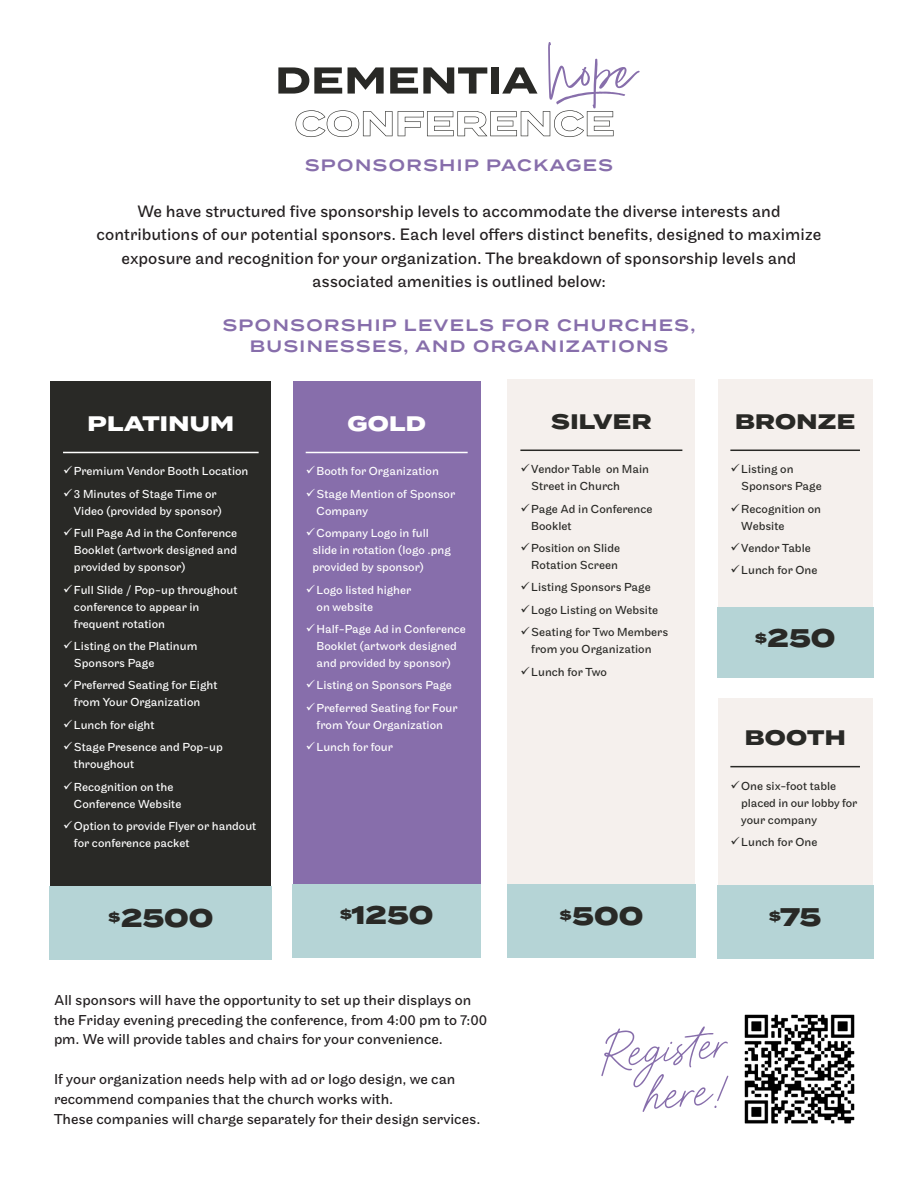
<style>
.page{position:relative;width:918px;height:1188px;background:#fff}
.page>*{position:absolute;margin:0;border:0;box-sizing:border-box;transform-origin:0 0}
.Pricing{font:800 25.5px "Termina";color:#292926}
.Subheader{font:800 21px "Termina";letter-spacing:.015em;color:#292926}
.Subheader-2{font:800 21px "Termina";letter-spacing:.015em;color:#fff}
.Body_Copy{font:17.25px/23.2px "Maple";color:#231f20;text-align:center}
.t1{font:600 16.5px/21px "Termina";letter-spacing:.09em;color:#876eab;text-align:center}
.Body_Copy-2{font:15px/19.8px "Maple";color:#231f20}
.t2{font:12.15px/17px "Maple";color:#fff}
.t3{font:12.15px/17px "Maple";color:#292926}
</style>
<div class="page">
<svg style="left:278px;top:42px;width:362px;height:95px"></svg>
<img style="left:744px;top:1014px;width:111px;height:110px">
<div style="left:50px;top:381px;width:221px;height:573px;background:#292926"></div>
<hr style="left:63px;top:452px;width:196px;height:1px;background:#fff">
<div style="left:50px;top:887px;width:222px;height:73px;background:#b5d4d6"></div>
<div style="left:293px;top:381px;width:187px;height:573px;background:#876eab"></div>
<hr style="left:306px;top:452px;width:162px;height:1px;background:#fff">
<div style="left:292px;top:884px;width:189px;height:73px;background:#b5d4d6"></div>
<div style="left:508px;top:379px;width:187px;height:575px;background:#f5f0ed"></div>
<hr style="left:520px;top:450px;width:162px;height:1px;background:#292926">
<div style="left:507px;top:885px;width:189px;height:73px;background:#b5d4d6"></div>
<div style="left:718px;top:379px;width:155px;height:579px;background:#f5f0ed"></div>
<hr style="left:730px;top:450px;width:130px;height:1px;background:#292926">
<div style="left:717px;top:608px;width:156px;height:73px;background:#b5d4d6"></div>
<hr style="left:730px;top:766px;width:130px;height:1px;background:#292926">
<div style="left:717px;top:886px;width:156px;height:73px;background:#b5d4d6"></div>
<div style="left:711px;top:678px;width:177px;height:20px;background:#fff"></div>
<svg style="left:601px;top:1026px;width:127px;height:86px"></svg>
<h2 class="t1" style="left:305px;top:154px;width:309px">SPONSORSHIP PACKAGES</h2>
<p class="Body_Copy" style="left:97px;top:200px;width:726px">We have structured five sponsorship levels to accommodate the diverse interests and contributions of our potential sponsors. Each level offers distinct benefits, designed to maximize exposure and recognition for your organization. The breakdown of sponsorship levels and associated amenities is outlined below:</p>
<h2 class="t1" style="left:223px;top:315px;width:474px">SPONSORSHIP LEVELS FOR CHURCHES,<br>BUSINESSES, AND ORGANIZATIONS</h2>
<p class="Subheader-2" style="left:88px;top:408px;width:148px">PLATINUM</p>
<p class="t2" style="left:74px;top:463px;width:176px">Premium Vendor Booth Location</p>
<p class="t2" style="left:74px;top:486px;width:150px">3 Minutes of Stage Time or<br>Video (provided by sponsor)</p>
<p class="t2" style="left:74px;top:525px;width:165px;text-align:justify">Full Page Ad in the Conference Booklet (artwork designed and provided by sponsor)</p>
<p class="t2" style="left:74px;top:582px;width:165px">Full Slide / Pop-up throughout conference to appear in frequent rotation</p>
<p class="t2" style="left:74px;top:638px;width:125px">Listing on the Platinum<br>Sponsors Page</p>
<p class="t2" style="left:74px;top:677px;width:145px">Preferred Seating for Eight from Your Organization</p>
<p class="t2" style="left:74px;top:717px;width:82px">Lunch for eight</p>
<p class="t2" style="left:74px;top:739px;width:150px">Stage Presence and Pop-up throughout</p>
<p class="t2" style="left:74px;top:778px;width:109px">Recognition on the<br>Conference Website</p>
<p class="t2" style="left:74px;top:818px;width:184px">Option to provide Flyer or handout for conference packet</p>
<p class="Pricing" style="left:108px;top:899px;width:107px"><sup>$</sup>2500</p>
<p class="Subheader-2" style="left:347px;top:408px;width:80px">GOLD</p>
<p class="t2" style="left:317px;top:463px;width:124px">Booth for Organization</p>
<p class="t2" style="left:317px;top:486px;width:140px">Stage Mention of Sponsor<br>Company</p>
<p class="t2" style="left:312px;top:525px;width:140px;text-indent:4px">Company Logo in full slide in rotation (logo .png provided by sponsor)</p>
<p class="t2" style="left:317px;top:582px;width:96px">Logo listed higher on website</p>
<p class="t2" style="left:317px;top:621px;width:151px">Half-Page Ad in Conference<br>Booklet (artwork designed and provided by sponsor)</p>
<p class="t2" style="left:317px;top:677px;width:137px">Listing on Sponsors Page</p>
<p class="t2" style="left:317px;top:700px;width:142px">Preferred Seating for Four from Your Organization</p>
<p class="t2" style="left:317px;top:739px;width:78px">Lunch for four</p>
<p class="Pricing" style="left:340px;top:896px;width:95px"><sup>$</sup>1250</p>
<p class="Body_Copy-2" style="left:54px;top:990px;width:435px">All sponsors will have the opportunity to set up their displays on the Friday evening preceding the conference, from 4:00 pm to 7:00 pm. We will provide tables and chairs for your convenience.</p>
<p class="Body_Copy-2" style="left:54px;top:1070px;width:428px">If your organization needs help with ad or logo design, we can recommend companies that the church works with.<br>These companies will charge separately for their design services.</p>
<p class="Subheader" style="left:551px;top:405px;width:102px">SILVER</p>
<p class="t3" style="left:531px;top:461px;width:119px">Vendor Table on Main<br>Street in Church</p>
<p class="t3" style="left:531px;top:501px;width:123px">Page Ad in Conference<br>Booklet</p>
<p class="t3" style="left:531px;top:540px;width:90px">Position on Slide<br>Rotation Screen</p>
<p class="t3" style="left:531px;top:579px;width:121px">Listing Sponsors Page</p>
<p class="t3" style="left:531px;top:602px;width:128px">Logo Listing on Website</p>
<p class="t3" style="left:531px;top:624px;width:138px">Seating for Two Members from you Organization</p>
<p class="t3" style="left:531px;top:664px;width:77px">Lunch for Two</p>
<p class="Pricing" style="left:559px;top:897px;width:85px"><sup>$</sup>500</p>
<p class="Subheader" style="left:735px;top:405px;width:122px">BRONZE</p>
<p class="t3" style="left:741px;top:461px;width:82px">Listing on<br>Sponsors Page</p>
<p class="t3" style="left:741px;top:501px;width:81px">Recognition on<br>Website</p>
<p class="t3" style="left:741px;top:540px;width:71px">Vendor Table</p>
<p class="t3" style="left:741px;top:562px;width:78px">Lunch for One</p>
<p class="Pricing" style="left:755px;top:619px;width:82px"><sup>$</sup>250</p>
<p class="Subheader" style="left:745px;top:722px;width:102px">BOOTH</p>
<p class="t3" style="left:741px;top:777px;width:117px">One six-foot table placed in our lobby for your company</p>
<p class="t3" style="left:741px;top:834px;width:78px">Lunch for One</p>
<p class="Pricing" style="left:769px;top:898px;width:54px"><sup>$</sup>75</p>
</div>
